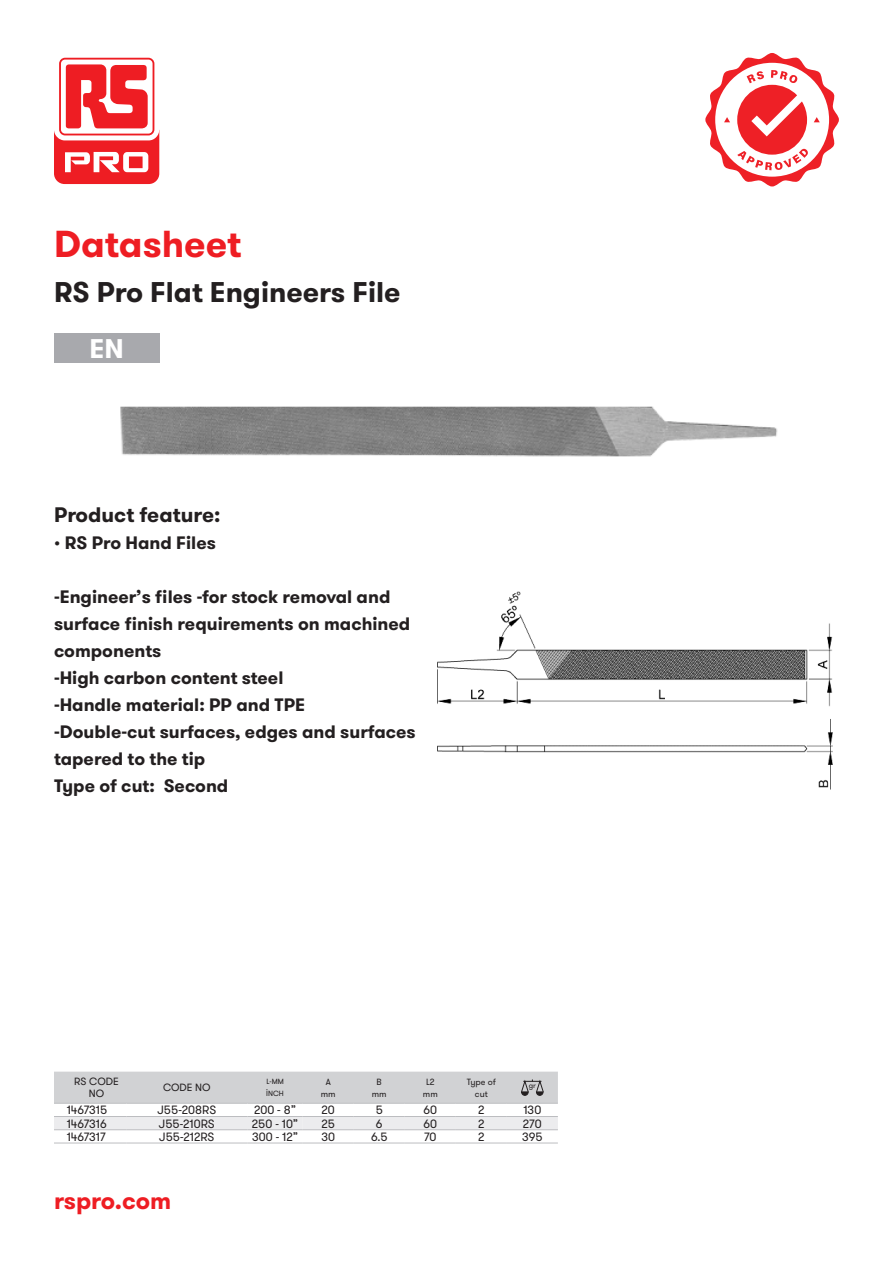
<style>
.page{position:relative;width:893px;height:1263px;background:#fff}
.page>*{position:absolute;margin:0;border:0;box-sizing:border-box;transform-origin:0 0}
.t1{font:700 37.5px "GT Walsheim Pro";color:#ee1d23}
.t2{font:700 28.5px "GT Walsheim Pro";color:#231f20}
.t3{font:700 27px "GT Walsheim Pro";color:#fff}
.t4{font:700 24px "GT Walsheim Pro";color:#ee1d23}
.t5{font:700 21px "GT Walsheim Pro";color:#231f20}
.t6{font:700 18px/27px "GT Walsheim Pro";color:#231f20}
.t7{font:12px "GT Walsheim Pro";color:#231f20}
.t8{font:10.5px/12px "GT Walsheim Pro";color:#231f20;text-align:center}
.t9{font:9px/12px "GT Walsheim Pro";color:#231f20;text-align:center}
.t10{font:7.5px/12px "GT Walsheim Pro";color:#231f20}
.s1{font-weight:400}
</style>
<div class="page">
<div style="left:54px;top:333px;width:105px;height:29px;background:#a8a9ad"></div>
<hr style="left:54px;top:1143px;width:72px;height:1px;background:#bcbdc0">
<hr style="left:126px;top:1143px;width:121px;height:1px;background:#bcbdc0">
<hr style="left:247px;top:1143px;width:56px;height:1px;background:#bcbdc0">
<hr style="left:303px;top:1143px;width:51px;height:1px;background:#bcbdc0">
<hr style="left:354px;top:1143px;width:51px;height:1px;background:#bcbdc0">
<hr style="left:405px;top:1143px;width:51px;height:1px;background:#bcbdc0">
<hr style="left:456px;top:1143px;width:51px;height:1px;background:#bcbdc0">
<hr style="left:507px;top:1143px;width:51px;height:1px;background:#bcbdc0">
<svg style="left:54px;top:1071px;width:504px;height:72px"></svg>
<img style="left:437px;top:591px;width:396px;height:199px">
<img style="left:120px;top:406px;width:658px;height:51px">
<svg style="left:54px;top:53px;width:105px;height:87px"></svg>
<svg style="left:54px;top:58px;width:105px;height:126px"></svg>
<svg style="left:705px;top:53px;width:134px;height:133px"></svg>
<h1 class="t1" style="left:54px;top:219px;width:189px">Datasheet</h1>
<h2 class="t2" style="left:54px;top:273px;width:348px">RS Pro Flat Engineers File</h2>
<h3 class="t3" style="left:90px;top:331px;width:36px">EN</h3>
<p class="t5" style="left:54px;top:501px;width:168px">Product feature:</p>
<p class="t6" style="left:54px;top:529px;width:163px"><span class="s1">•</span> RS Pro Hand Files</p>
<p class="t6" style="left:54px;top:583px;width:363px">-Engineer’s files -for stock removal and surface finish requirements on machined components<br>-High carbon content steel<br>-Handle material: PP and TPE<br>-Double-cut surfaces, edges and surfaces tapered to the tip<br>Type of cut: Second</p>
<p class="t8" style="left:74px;top:1076px;width:46px">RS CODE<br>NO</p>
<p class="t8" style="left:163px;top:1082px;width:49px">CODE NO</p>
<p class="t10" style="left:266px;top:1076px;width:19px">L-MM<br>İNCH</p>
<p class="t9" style="left:321px;top:1076px;width:16px">A mm</p>
<p class="t9" style="left:372px;top:1076px;width:16px">B mm</p>
<p class="t9" style="left:423px;top:1076px;width:16px">L2 mm</p>
<p class="t9" style="left:467px;top:1076px;width:31px">Type of cut</p>
<p class="t10" style="left:529px;top:1080px;width:9px">gr</p>
<p class="t7" style="left:67px;top:1103px;width:42px">1467315</p>
<p class="t7" style="left:158px;top:1103px;width:60px">J55-208RS</p>
<p class="t7" style="left:254px;top:1103px;width:44px">200 - 8”</p>
<p class="t7" style="left:322px;top:1103px;width:15px">20</p>
<p class="t7" style="left:376px;top:1103px;width:9px">5</p>
<p class="t7" style="left:423px;top:1103px;width:15px">60</p>
<p class="t7" style="left:478px;top:1103px;width:8px">2</p>
<p class="t7" style="left:523px;top:1103px;width:19px">130</p>
<p class="t7" style="left:67px;top:1116px;width:42px">1467316</p>
<p class="t7" style="left:159px;top:1116px;width:57px">J55-210RS</p>
<p class="t7" style="left:252px;top:1116px;width:48px">250 - 10”</p>
<p class="t7" style="left:322px;top:1116px;width:15px">25</p>
<p class="t7" style="left:376px;top:1116px;width:8px">6</p>
<p class="t7" style="left:423px;top:1116px;width:15px">60</p>
<p class="t7" style="left:478px;top:1116px;width:8px">2</p>
<p class="t7" style="left:523px;top:1116px;width:20px">270</p>
<p class="t7" style="left:67px;top:1129px;width:40px">1467317</p>
<p class="t7" style="left:159px;top:1129px;width:57px">J55-212RS</p>
<p class="t7" style="left:252px;top:1129px;width:47px">300 - 12”</p>
<p class="t7" style="left:321px;top:1129px;width:15px">30</p>
<p class="t7" style="left:371px;top:1129px;width:18px">6.5</p>
<p class="t7" style="left:424px;top:1129px;width:14px">70</p>
<p class="t7" style="left:478px;top:1129px;width:8px">2</p>
<p class="t7" style="left:522px;top:1129px;width:22px">395</p>
<h3 class="t4" style="left:54px;top:1185px;width:119px">rspro.com</h3>
</div>
